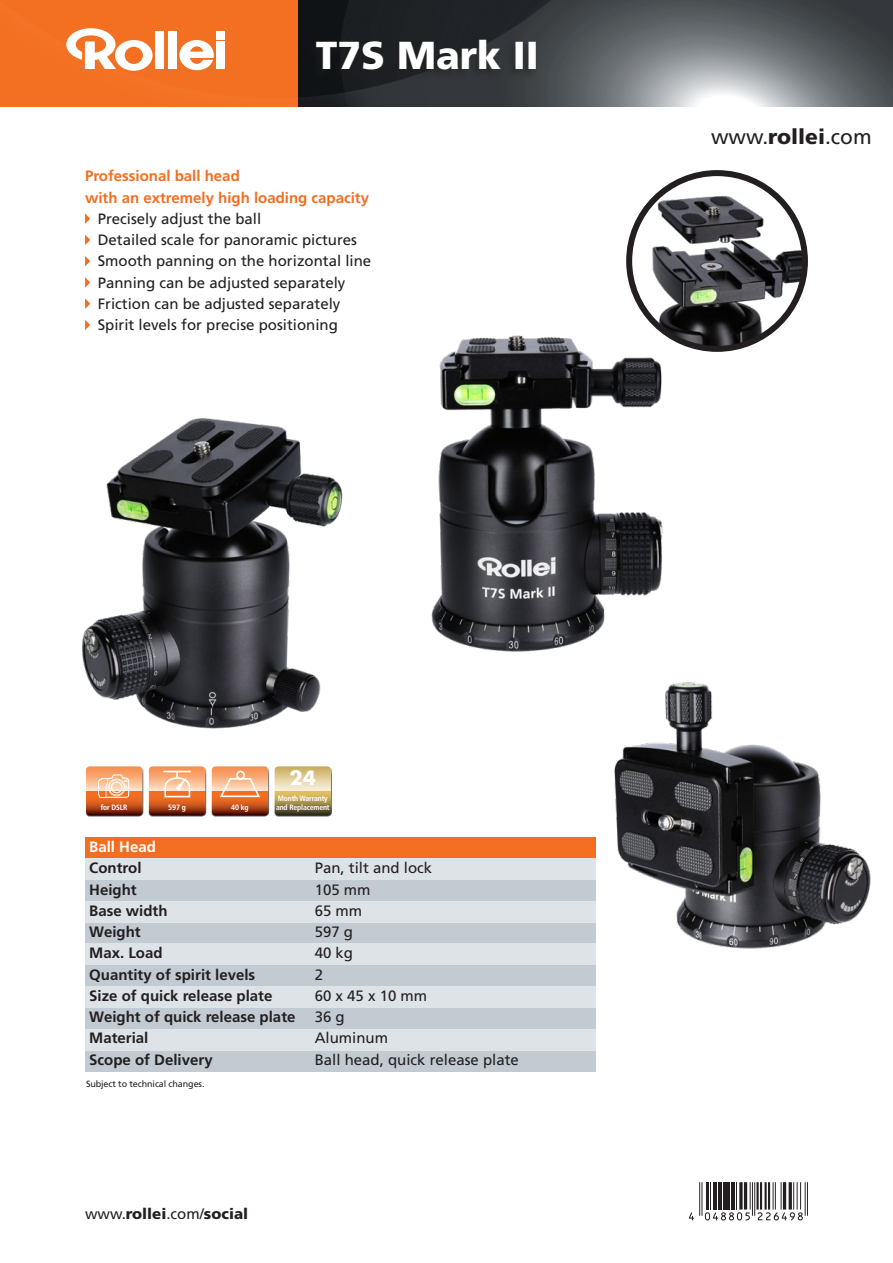
<style>
.page{position:relative;width:893px;height:1263px;background:#fff}
.page>*{position:absolute;margin:0;border:0;box-sizing:border-box;transform-origin:0 0}
.t1{font:900 39px "Frutiger LT";color:#fff}
.t2{font:21px "Frutiger LT";color:#231f20}
.t3{font:700 19.2px "Futura";color:#fff}
.t4{font:15px "Frutiger LT";color:#231f20}
.t5{font:700 15px "Frutiger LT";color:#231f20}
.t6{font:700 15px "Frutiger LT";color:#f36e21}
.t7{font:900 15px "Frutiger LT";color:#231f20}
.t8{font:700 15px "Frutiger LT";color:#fff}
.t9{font:9px "Frutiger LT";letter-spacing:-.01em;color:#231f20}
.t10{font:700 condensed 7.65px "Frutiger LT";letter-spacing:-.02em;color:#fff}
.s1{font-weight:400}
.s2{font-weight:900}
</style>
<div class="page">
<img style="left:298px;top:0;width:595px;height:106px">
<div style="left:0;top:0;width:298px;height:106px;background:#f36f21"></div>
<div style="left:305px;top:37px;width:234px;height:44px;background:#231f20;opacity:.6"></div>
<svg style="left:179px;top:40px;width:35px;height:30px"></svg>
<div style="left:155px;top:32px;width:9px;height:37px;background:#fff"></div>
<div style="left:168px;top:32px;width:8px;height:37px;background:#fff"></div>
<div style="left:216px;top:32px;width:9px;height:8px;background:#fff"></div>
<div style="left:216px;top:41px;width:9px;height:28px;background:#fff"></div>
<svg style="left:66px;top:28px;width:87px;height:43px"></svg>
<img style="left:82px;top:418px;width:261px;height:311px">
<img style="left:614px;top:682px;width:257px;height:267px">
<img style="left:431px;top:335px;width:232px;height:317px">
<img style="left:651px;top:194px;width:154px;height:155px">
<div style="left:626px;top:170px;width:182px;height:182px;border:6px solid #231f20;border-radius:50%"></div>
<hr style="left:701px;top:1182px;width:1px;height:34px;background:#231f20">
<hr style="left:699px;top:1182px;width:1px;height:34px;background:#231f20">
<hr style="left:754px;top:1182px;width:1px;height:34px;background:#231f20">
<hr style="left:752px;top:1182px;width:1px;height:34px;background:#231f20">
<hr style="left:756px;top:1182px;width:3px;height:27px;background:#231f20">
<hr style="left:807px;top:1182px;width:1px;height:34px;background:#231f20">
<hr style="left:805px;top:1182px;width:1px;height:34px;background:#231f20">
<svg style="left:689px;top:1212px;width:5px;height:8px"></svg>
<svg style="left:705px;top:1182px;width:46px;height:38px"></svg>
<svg style="left:758px;top:1182px;width:45px;height:38px"></svg>
<div style="left:85px;top:837px;width:510px;height:22px;background:#f36e21"></div>
<div style="left:85px;top:922px;width:510px;height:22px;background:#c2cbd1"></div>
<div style="left:85px;top:965px;width:510px;height:21px;background:#c2cbd1"></div>
<div style="left:85px;top:880px;width:510px;height:21px;background:#c2cbd1"></div>
<div style="left:85px;top:1007px;width:510px;height:22px;background:#c2cbd1"></div>
<div style="left:85px;top:1050px;width:510px;height:21px;background:#c2cbd1"></div>
<div style="left:85px;top:859px;width:510px;height:21px;background:#dee3e7"></div>
<div style="left:85px;top:901px;width:510px;height:21px;background:#dee3e7"></div>
<div style="left:85px;top:944px;width:510px;height:21px;background:#dee3e7"></div>
<div style="left:85px;top:986px;width:510px;height:21px;background:#dee3e7"></div>
<div style="left:85px;top:1029px;width:510px;height:21px;background:#dee3e7"></div>
<svg style="left:85px;top:213px;width:5px;height:11px"></svg>
<svg style="left:85px;top:235px;width:5px;height:10px"></svg>
<svg style="left:85px;top:256px;width:5px;height:10px"></svg>
<svg style="left:85px;top:277px;width:5px;height:11px"></svg>
<svg style="left:85px;top:298px;width:5px;height:11px"></svg>
<svg style="left:85px;top:320px;width:5px;height:10px"></svg>
<div style="left:208px;top:765px;width:62px;height:52px;background:#231f20;opacity:.75"></div>
<svg style="left:212px;top:766px;width:56px;height:49px;background:#de8b5d"></svg>
<div style="left:146px;top:765px;width:61px;height:52px;background:#231f20;opacity:.75"></div>
<svg style="left:149px;top:766px;width:56px;height:49px;background:#de8b5d"></svg>
<div style="left:271px;top:765px;width:62px;height:52px;background:#231f20;opacity:.75"></div>
<svg style="left:275px;top:766px;width:56px;height:49px;background:#beab73"></svg>
<div style="left:83px;top:765px;width:61px;height:52px;background:#231f20;opacity:.75"></div>
<svg style="left:86px;top:766px;width:56px;height:49px;background:#de8b5e"></svg>
<h1 class="t1" style="left:316px;top:32px;width:225px">T7S Mark II</h1>
<p class="t6" style="left:85px;top:167px;width:156px">Professional ball head</p>
<p class="t6" style="left:85px;top:189px;width:285px">with an extremely high loading capacity</p>
<p class="t4" style="left:98px;top:210px;width:165px">Precisely adjust the ball</p>
<p class="t4" style="left:98px;top:231px;width:261px">Detailed scale for panoramic pictures</p>
<p class="t4" style="left:98px;top:252px;width:275px">Smooth panning on the horizontal line</p>
<p class="t4" style="left:98px;top:274px;width:249px">Panning can be adjusted separately</p>
<p class="t4" style="left:98px;top:295px;width:244px">Friction can be adjusted separately</p>
<p class="t4" style="left:98px;top:316px;width:242px">Spirit levels for precise positioning</p>
<p class="t3" style="left:290px;top:768px;width:28px">24</p>
<p class="t10" style="left:278px;top:794px;width:52px">Month Warranty</p>
<p class="t10" style="left:168px;top:803px;width:19px">597 g</p>
<p class="t10" style="left:231px;top:803px;width:19px">40 kg</p>
<p class="t10" style="left:101px;top:803px;width:28px">for DSLR</p>
<p class="t10" style="left:276px;top:803px;width:55px">and Replacement</p>
<p class="t8" style="left:89px;top:838px;width:68px">Ball Head</p>
<p class="t5" style="left:89px;top:859px;width:54px">Control</p>
<p class="t5" style="left:89px;top:880px;width:49px">Height</p>
<p class="t5" style="left:89px;top:902px;width:80px">Base width</p>
<p class="t5" style="left:89px;top:923px;width:53px">Weight</p>
<p class="t5" style="left:89px;top:944px;width:75px">Max. Load</p>
<p class="t5" style="left:89px;top:965px;width:167px">Quantity of spirit levels</p>
<p class="t5" style="left:89px;top:987px;width:185px">Size of quick release plate</p>
<p class="t5" style="left:89px;top:1008px;width:208px">Weight of quick release plate</p>
<p class="t5" style="left:89px;top:1029px;width:61px">Material</p>
<p class="t5" style="left:89px;top:1050px;width:125px">Scope of Delivery</p>
<p class="t9" style="left:86px;top:1078px;width:120px">Subject to technical changes.</p>
<p class="t4" style="left:315px;top:859px;width:119px">Pan, tilt and lock</p>
<p class="t4" style="left:315px;top:880px;width:57px">105 mm</p>
<p class="t4" style="left:315px;top:902px;width:49px">65 mm</p>
<p class="t4" style="left:315px;top:923px;width:40px">597 g</p>
<p class="t4" style="left:315px;top:944px;width:40px">40 kg</p>
<p class="t4" style="left:315px;top:965px;width:10px">2</p>
<p class="t4" style="left:315px;top:987px;width:114px">60 x 45 x 10 mm</p>
<p class="t4" style="left:315px;top:1008px;width:32px">36 g</p>
<p class="t4" style="left:315px;top:1029px;width:75px">Aluminum</p>
<p class="t4" style="left:315px;top:1050px;width:206px">Ball head, quick release plate</p>
<p class="t7" style="left:85px;top:1205px;width:165px"><span class="s1">www.</span>rollei<span class="s1">.com/</span>social</p>
<h2 class="t2" style="left:711px;top:125px;width:162px">www.<span class="s2">rollei</span>.com</h2>
</div>
